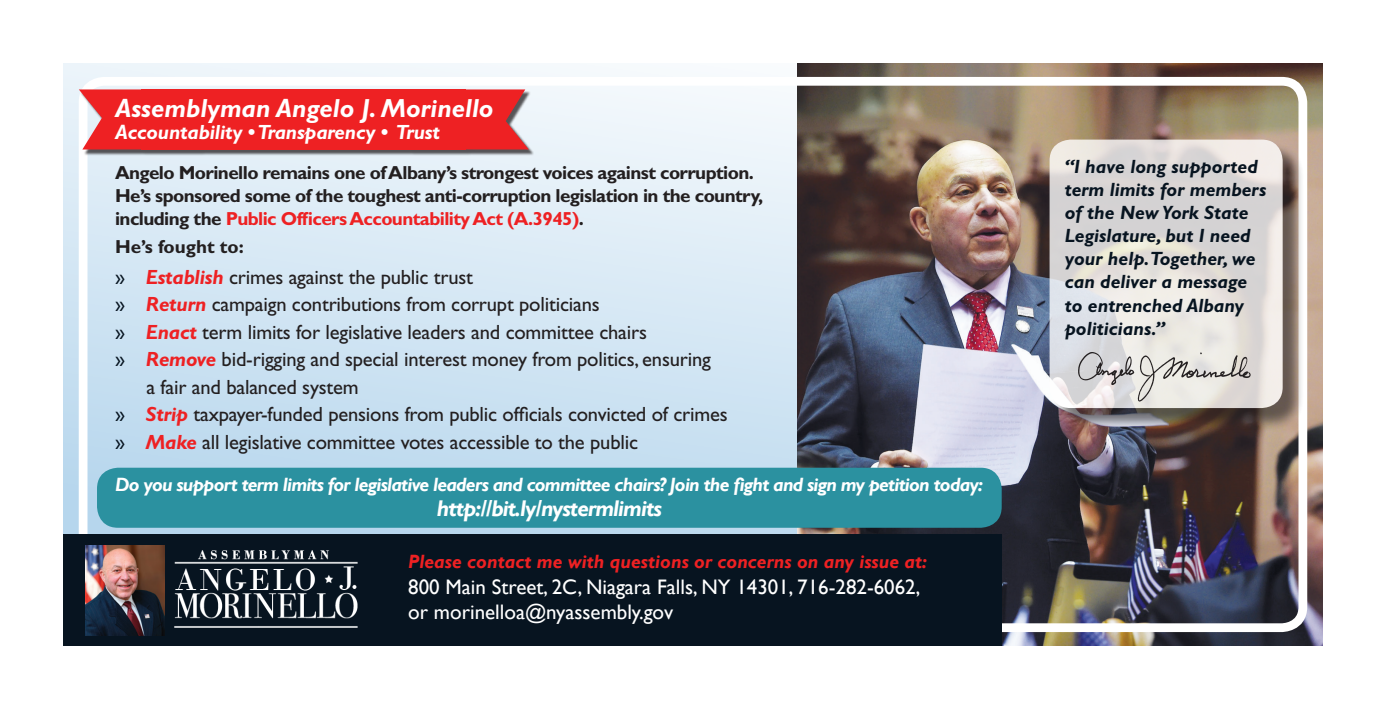
<style>
.page{position:relative;width:1386px;height:709px;background:#fff}
.page>*{position:absolute;margin:0;border:0;box-sizing:border-box;transform-origin:0 0}
.t1{font:italic 700 26.25px "Gill Sans";color:#fff}
.t2{font:italic 700 22.75px "Gill Sans";letter-spacing:-.04em;color:#fff}
.t3{font:21px "Gill Sans";color:#fff}
.t4{font:20.65px "Gill Sans";letter-spacing:-.01em;color:#231f20}
.t5{font:italic 700 20.65px "Gill Sans";letter-spacing:-.01em;color:#fff}
.t6{font:italic 700 19.25px/23.1px "Gill Sans";color:#071420}
.t7{font:italic 700 19.25px "Gill Sans";letter-spacing:-.04em;color:#fff}
.t8{font:italic 700 19.25px "Gill Sans";color:#ee2123}
.t9{font:700 18.9px/22.6px "Gill Sans";letter-spacing:-.03em;color:#231f20}
.t10{font:700 18.9px "Gill Sans";color:#231f20}
.s1{color:#ee2123}
.s2{color:#071420}
.s3{font-weight:700;font-style:italic;color:#ee2123}
</style>
<div class="page">
<div style="left:63px;top:63px;width:1260px;height:472px;background:linear-gradient(to bottom,#f4f8fb,#b4d5ec)"></div>
<img style="left:798px;top:63px;width:525px;height:583px">
<div style="left:79px;top:77px;width:1228px;height:555px;border:9px solid #fff;border-radius:21px"></div>
<div style="left:63px;top:535px;width:939px;height:111px;background:#071420"></div>
<img style="left:174px;top:551px;width:184px;height:76px">
<img style="left:86px;top:546px;width:78px;height:89px">
<div style="left:1052px;top:142px;width:253px;height:288px;background:#231f20;opacity:.75"></div>
<svg style="left:1050px;top:140px;width:233px;height:268px"></svg>
<img style="left:1072px;top:344px;width:188px;height:60px">
<div style="left:97px;top:468px;width:905px;height:60px;background:#2b91a0;border-radius:21px"></div>
<div style="left:81px;top:91px;width:453px;height:64px;background:#231f20;opacity:.75"></div>
<div style="left:141px;top:89px;width:325px;height:60px;background:#ee2123"></div>
<svg style="left:79px;top:89px;width:62px;height:60px"></svg>
<svg style="left:466px;top:89px;width:63px;height:60px"></svg>
<p class="t1" style="left:115px;top:93px;width:380px">Assemblyman Angelo J. Morinello</p>
<p class="t5" style="left:115px;top:120px;width:326px">Accountability • Transparency • Trust</p>
<p class="t9" style="left:115px;top:162px;width:650px">Angelo Morinello remains one of Albany’s strongest voices against corruption.<br>He’s sponsored some of the toughest anti-corruption legislation in the country, including the <span class="s1">Public Officers Accountability Act (A.3945)</span>.</p>
<p class="t10" style="left:115px;top:235px;width:130px">He’s fought to:</p>
<p class="t4" style="left:115px;top:265px;width:360px"><span class="s2">»</span> <span class="s3">Establish</span> crimes against the public trust</p>
<p class="t4" style="left:115px;top:292px;width:486px"><span class="s2">»</span> <span class="s3">Return</span> campaign contributions from corrupt politicians</p>
<p class="t4" style="left:115px;top:320px;width:534px"><span class="s2">»</span> <span class="s3">Enact</span> term limits for legislative leaders and committee chairs</p>
<p class="t4" style="left:115px;top:347px;width:597px"><span class="s2">»</span> <span class="s3">Remove</span> bid-rigging and special interest money from politics, ensuring</p>
<p class="t4" style="left:147px;top:375px;width:214px">a fair and balanced system</p>
<p class="t4" style="left:115px;top:402px;width:614px"><span class="s2">»</span> <span class="s3">Strip</span> taxpayer-funded pensions from public officials convicted of crimes</p>
<p class="t4" style="left:115px;top:430px;width:525px"><span class="s2">»</span> <span class="s3">Make</span> all legislative committee votes accessible to the public</p>
<p class="t7" style="left:115px;top:474px;width:870px">Do you support term limits for legislative leaders and committee chairs? Join the fight and sign my petition today:</p>
<p class="t2" style="left:437px;top:495px;width:227px">http://bit.ly/nystermlimits</p>
<p class="t8" style="left:408px;top:550px;width:520px">Please contact me with questions or concerns on any issue at:</p>
<p class="t3" style="left:408px;top:574px;width:514px">800 Main Street, 2C, Niagara Falls, NY 14301, 716-282-6062,</p>
<p class="t3" style="left:408px;top:599px;width:266px">or morinelloa@nyassembly.gov</p>
<p class="t6" style="left:1065px;top:155px;width:203px">“I have long supported term limits for members of the New York State<br>Legislature, but I need your help.Together, we can deliver a message to entrenched Albany politicians.”</p>
</div>
